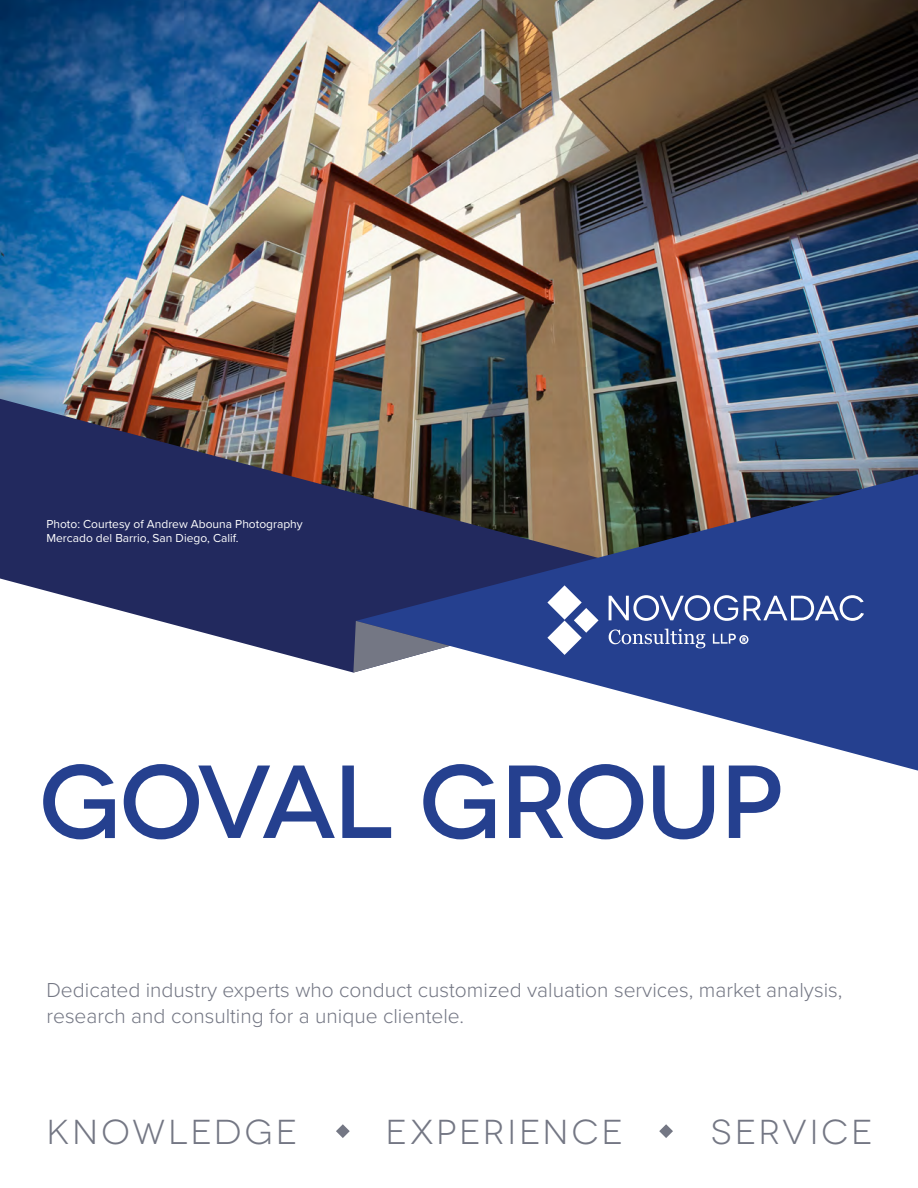
<style>
.page{position:relative;width:918px;height:1188px;background:#fff}
.page>*{position:absolute;margin:0;border:0;box-sizing:border-box;transform-origin:0 0}
.t1{font:500 103.5px "Novecentowide";letter-spacing:-.02em;color:#25408f}
.t2{font:34.65px "Novecentowide";letter-spacing:.085em;color:#747784}
.t3{font:300 21px/25.2px "Proxima Nova";color:#747784}
.t4{font:12px/14.4px "Proxima Nova";color:#fff}
</style>
<div class="page">
<img style="left:0;top:0;width:918px;height:474px">
<img style="left:0;top:399px;width:685px;height:274px">
<svg style="left:356px;top:474px;width:562px;height:297px;fill:#25408f"></svg>
<svg style="left:353px;top:621px;width:97px;height:52px"></svg>
<svg style="left:336px;top:1124px;width:14px;height:14px"></svg>
<svg style="left:659px;top:1124px;width:14px;height:14px"></svg>
<svg style="left:609px;top:629px;width:96px;height:19px;background:#556aa8"></svg>
<svg style="left:547px;top:585px;width:52px;height:70px"></svg>
<svg style="left:744px;top:595px;width:120px;height:26px"></svg>
<svg style="left:609px;top:595px;width:129px;height:26px"></svg>
<svg style="left:713px;top:634px;width:35px;height:10px"></svg>
<p class="t4" style="left:46px;top:516px;width:258px">Photo: Courtesy of Andrew Abouna Photography<br>Mercado del Barrio, San Diego, Calif.</p>
<h1 class="t1" style="left:39px;top:740px;width:746px">GOVAL GROUP</h1>
<p class="t3" style="left:46px;top:977px;width:798px">Dedicated industry experts who conduct customized valuation services, market analysis, research and consulting for a unique clientele.</p>
<h2 class="t2" style="left:46px;top:1112px;width:252px">KNOWLEDGE</h2>
<h2 class="t2" style="left:386px;top:1112px;width:239px">EXPERIENCE</h2>
<h2 class="t2" style="left:711px;top:1112px;width:163px">SERVICE</h2>
</div>
